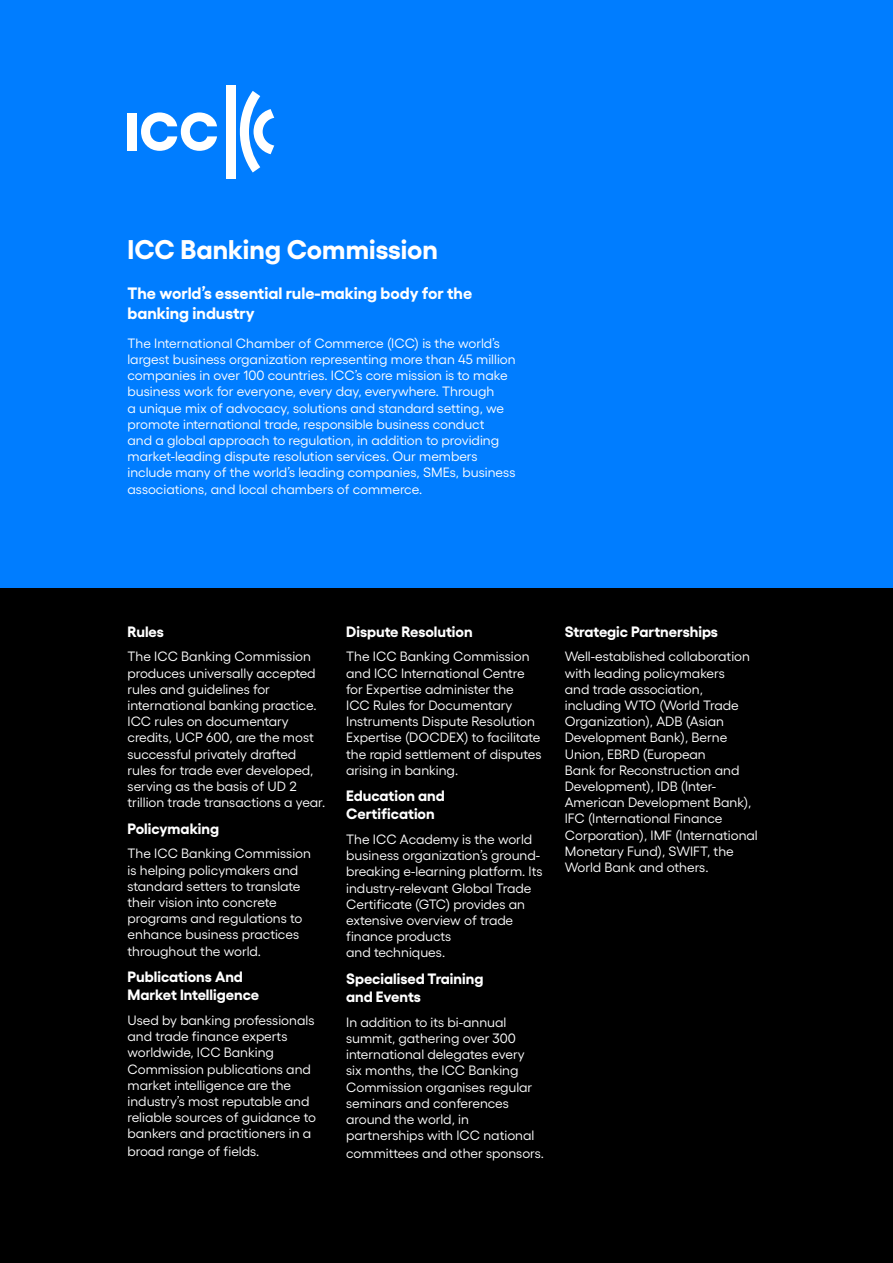
<style>
.page{position:relative;width:893px;height:1263px;background:#fff}
.page>*{position:absolute;margin:0;border:0;box-sizing:border-box;transform-origin:0 0}
.t1{font:700 27px "Gellix";color:#fff}
.t2{font:700 16.5px/19.8px "Gellix";color:#fff}
.t3{font:700 15px/18px "Gellix";color:#fff}
.t4{font:13.5px/16.2px "Gellix";color:#fff}
</style>
<div class="page">
<div style="left:0;top:0;width:893px;height:589px;background:#007dff"></div>
<div style="left:0;top:589px;width:893px;height:674px;background:#000"></div>
<div style="left:128px;top:113px;width:9px;height:37px;background:#fff"></div>
<svg style="left:141px;top:112px;width:76px;height:39px"></svg>
<div style="left:226px;top:85px;width:9px;height:93px;background:#fff"></div>
<svg style="left:240px;top:91px;width:34px;height:81px"></svg>
<h1 class="t1" style="left:128px;top:227px;width:312px">ICC Banking Commission</h1>
<p class="t2" style="left:128px;top:281px;width:346px">The world’s essential rule-making body for the banking industry</p>
<p class="t4" style="left:128px;top:334px;width:390px">The International Chamber of Commerce (ICC) is the world’s largest business organization representing more than 45 million companies in over 100 countries. ICC’s core mission is to make business work for everyone, every day, everywhere. Through<br>a unique mix of advocacy, solutions and standard setting, we promote international trade, responsible business conduct<br>and a global approach to regulation, in addition to providing market-leading dispute resolution services. Our members include many of the world’s leading companies, SMEs, business associations, and local chambers of commerce.</p>
<p class="t3" style="left:128px;top:621px;width:38px">Rules</p>
<p class="t4" style="left:128px;top:647px;width:199px">The ICC Banking Commission produces universally accepted rules and guidelines for international banking practice.<br>ICC rules on documentary credits, UCP 600, are the most successful privately drafted rules for trade ever developed, serving as the basis of UD 2 trillion trade transactions a year.</p>
<p class="t3" style="left:128px;top:818px;width:93px">Policymaking</p>
<p class="t4" style="left:128px;top:844px;width:185px">The ICC Banking Commission is helping policymakers and standard setters to translate their vision into concrete programs and regulations to enhance business practices throughout the world.</p>
<p class="t3" style="left:128px;top:966px;width:133px">Publications And<br>Market Intelligence</p>
<p class="t4" style="left:128px;top:1011px;width:190px">Used by banking professionals and trade finance experts worldwide, ICC Banking<br>Commission publications and market intelligence are the industry’s most reputable and reliable sources of guidance to bankers and practitioners in a</p>
<p class="t4" style="left:128px;top:1142px;width:133px">broad range of fields.</p>
<p class="t3" style="left:346px;top:621px;width:128px">Dispute Resolution</p>
<p class="t4" style="left:346px;top:647px;width:197px">The ICC Banking Commission and ICC International Centre for Expertise administer the<br>ICC Rules for Documentary<br>Instruments Dispute Resolution<br>Expertise (DOCDEX) to facilitate the rapid settlement of disputes arising in banking.</p>
<p class="t3" style="left:346px;top:785px;width:100px">Education and<br>Certification</p>
<p class="t4" style="left:346px;top:830px;width:198px">The ICC Academy is the world business organization’s ground&shy;breaking e-learning platform. Its industry-relevant Global Trade<br>Certificate (GTC) provides an extensive overview of trade finance products<br>and techniques.</p>
<p class="t3" style="left:346px;top:968px;width:139px">Specialised Training and Events</p>
<p class="t4" style="left:346px;top:1012px;width:190px">In addition to its bi-annual summit, gathering over 300 international delegates every six months, the ICC Banking<br>Commission organises regular seminars and conferences around the world, in partnerships with ICC national</p>
<p class="t4" style="left:346px;top:1144px;width:199px">committees and other sponsors.</p>
<p class="t3" style="left:565px;top:621px;width:155px">Strategic Partnerships</p>
<p class="t4" style="left:565px;top:647px;width:195px">Well-established collaboration with leading policymakers<br>and trade association, including WTO (World Trade<br>Organization), ADB (Asian<br>Development Bank), Berne<br>Union, EBRD (European<br>Bank for Reconstruction and<br>Development), IDB (Inter-<br>American Development Bank),<br>IFC (International Finance<br>Corporation), IMF (International<br>Monetary Fund), SWIFT, the<br>World Bank and others.</p>
</div>
